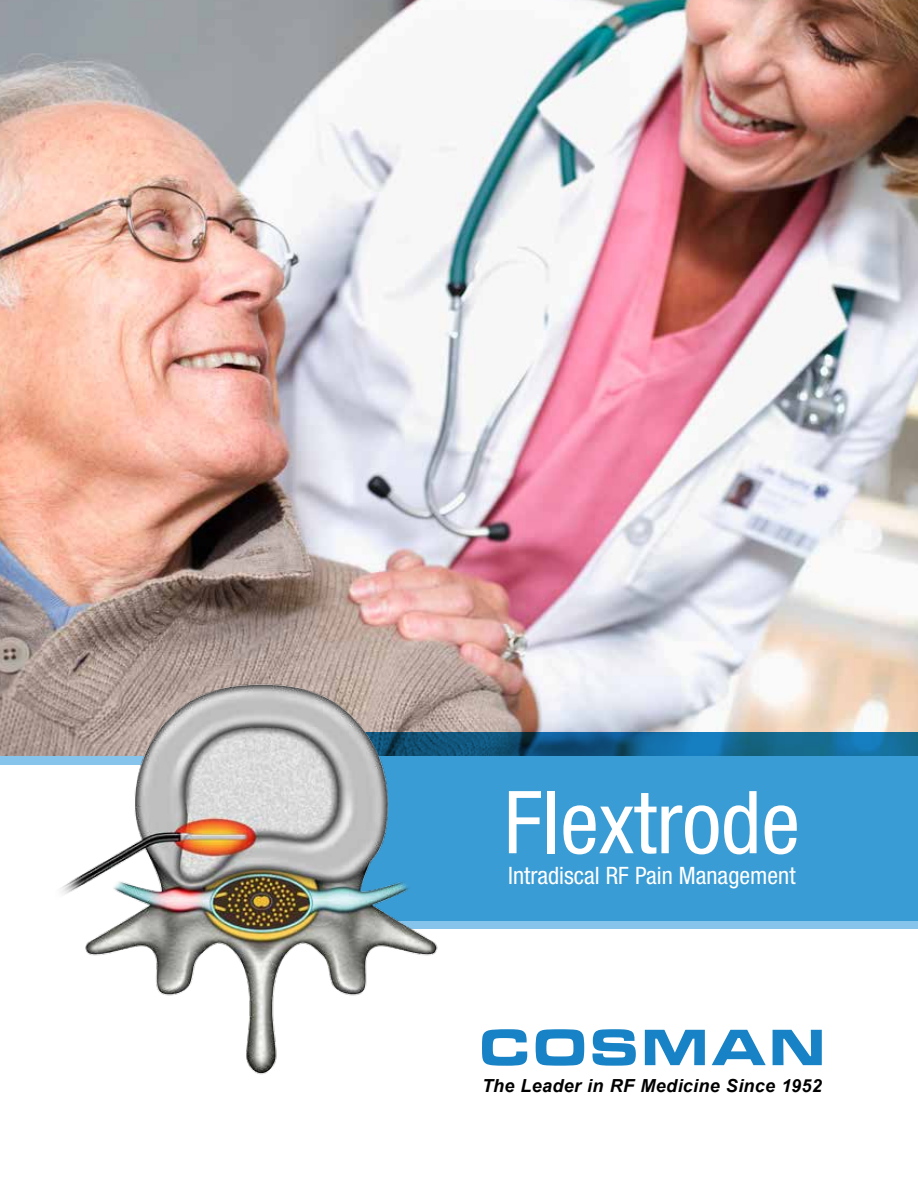
<style>
.page{position:relative;width:918px;height:1188px;background:#fff}
.page>*{position:absolute;margin:0;border:0;box-sizing:border-box;transform-origin:0 0}
.t1{font:condensed 87px "Helvetica Neue LT Std";color:#fff}
.t2{font:condensed 24px "Helvetica Neue LT Std";color:#fff}
.t3{font:italic 700 18px "Arial";letter-spacing:.015em;color:#000}
</style>
<div class="page">
<img style="left:0;top:0;width:918px;height:756px">
<div style="left:295px;top:764px;width:623px;height:165px;background:#86c4eb"></div>
<div style="left:295px;top:756px;width:623px;height:165px;background:#3a9cd5"></div>
<svg style="left:443px;top:733px;width:475px;height:23px;background:#12628f"></svg>
<div style="left:0;top:756px;width:316px;height:9px;background:#86c4eb"></div>
<img style="left:55px;top:676px;width:388px;height:399px">
<svg style="left:482px;top:1029px;width:45px;height:37px"></svg>
<svg style="left:536px;top:1029px;width:48px;height:37px"></svg>
<svg style="left:593px;top:1029px;width:43px;height:37px"></svg>
<svg style="left:645px;top:1030px;width:60px;height:35px"></svg>
<svg style="left:712px;top:1030px;width:54px;height:35px"></svg>
<svg style="left:773px;top:1030px;width:49px;height:35px"></svg>
<h1 class="t1" style="left:504px;top:772px;width:298px">Flextrode</h1>
<h2 class="t2" style="left:508px;top:861px;width:289px">Intradiscal RF Pain Management</h2>
<p class="t3" style="left:482px;top:1074px;width:341px">The Leader in RF Medicine Since 1952</p>
</div>
